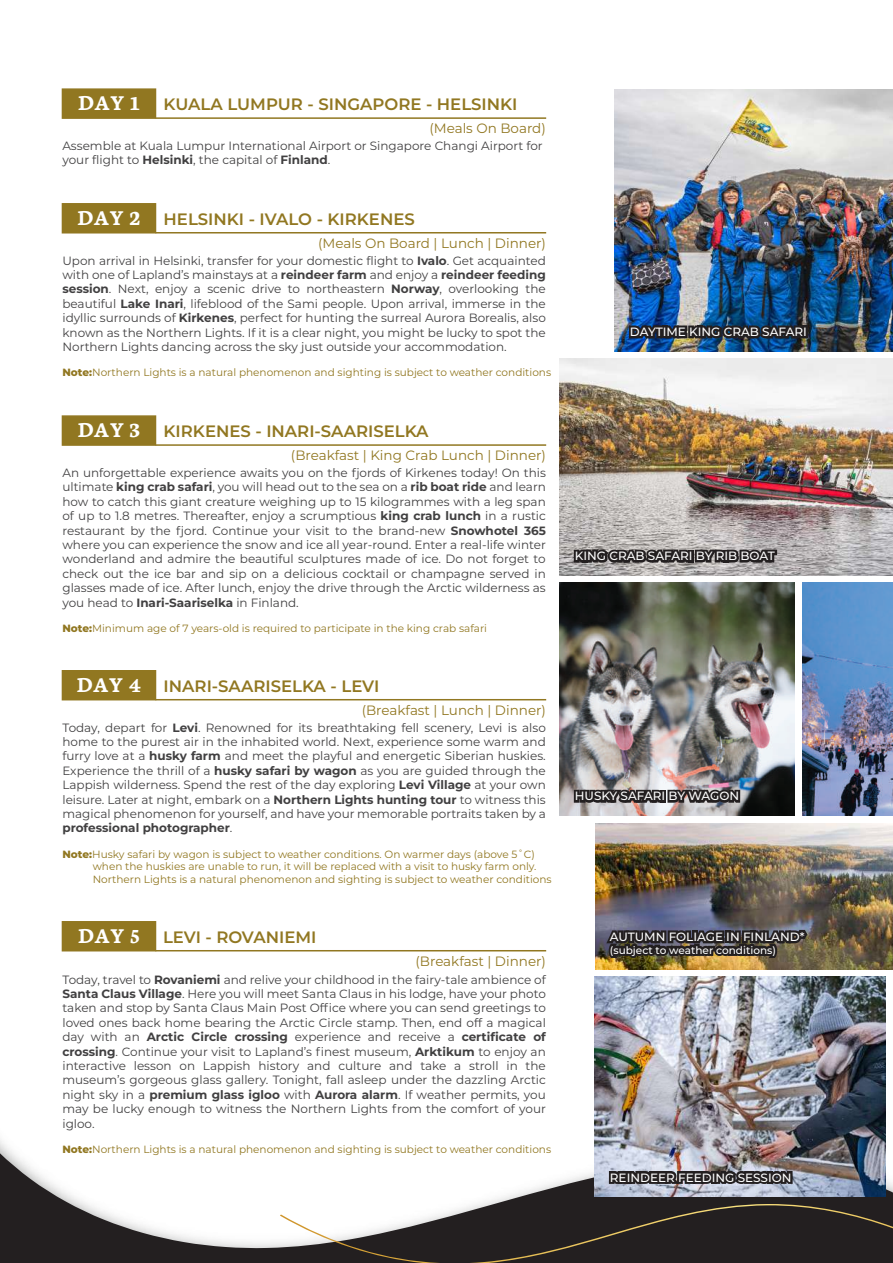
<style>
.page{position:relative;width:893px;height:1263px;background:#fff}
.page>*{position:absolute;margin:0;border:0;box-sizing:border-box;transform-origin:0 0}
.t1{font:600 16.5px "Montserrat";color:#917721}
.t2{font:13.5px "Montserrat";color:#917721}
.t3{font:12px/14.4px "Montserrat";color:#414041;text-align:justify}
.t4{font:500 12px "Montserrat";color:#fff}
.t5{font:10.5px/12.6px "Montserrat";color:#917721}
.t6{font:500 10.5px "Montserrat";color:#fff}
.s1{font-family:"Neuton";font-weight:700;font-size:22.5px;color:#fff}
.s2{font-weight:700}
.s3{font-weight:800}
</style>
<div class="page">
<svg style="left:0;top:1087px;width:893px;height:176px"></svg>
<svg style="left:280px;top:1204px;width:613px;height:59px"></svg>
<div style="left:62px;top:88px;width:94px;height:31px;background:#917721;border:2px solid #917721"></div>
<hr style="left:155px;top:117px;width:391px;height:2px;background:#917721">
<div style="left:62px;top:203px;width:94px;height:30px;background:#917721"></div>
<hr style="left:155px;top:232px;width:391px;height:1px;background:#917721">
<div style="left:62px;top:415px;width:94px;height:31px;background:#917721;border:2px solid #917721"></div>
<hr style="left:155px;top:444px;width:391px;height:2px;background:#917721">
<div style="left:62px;top:670px;width:94px;height:30px;background:#917721"></div>
<hr style="left:155px;top:699px;width:391px;height:1px;background:#917721">
<div style="left:62px;top:921px;width:94px;height:30px;background:#917721"></div>
<hr style="left:155px;top:950px;width:391px;height:1px;background:#917721">
<img style="left:802px;top:582px;width:91px;height:233px">
<img style="left:560px;top:582px;width:234px;height:233px">
<img style="left:595px;top:823px;width:298px;height:146px">
<img style="left:615px;top:90px;width:278px;height:261px">
<img style="left:560px;top:358px;width:333px;height:217px">
<img style="left:594px;top:977px;width:291px;height:220px">
<svg style="left:629px;top:325px;width:173px;height:13px"></svg>
<div style="left:802px;top:325px;width:6px;height:13px;background:#231f20"></div>
<svg style="left:574px;top:550px;width:203px;height:13px"></svg>
<img style="left:606px;top:930px;width:201px;height:28px">
<svg style="left:609px;top:1171px;width:184px;height:13px"></svg>
<svg style="left:574px;top:790px;width:166px;height:13px"></svg>
<h1 class="t1" style="left:78px;top:93px;width:441px"><span class="s1">DAY 1</span> KUALA LUMPUR - SINGAPORE - HELSINKI</h1>
<p class="t2" style="left:429px;top:119px;width:118px">(Meals On Board)</p>
<p class="t3" style="left:62px;top:138px;width:482px">Assemble at Kuala Lumpur International Airport or Singapore Changi Airport for your flight to <span class="s2">Helsinki</span>, the capital of <span class="s2">Finland</span>.</p>
<h1 class="t1" style="left:78px;top:207px;width:339px"><span class="s1">DAY 2</span> HELSINKI - IVALO - KIRKENES</h1>
<p class="t2" style="left:318px;top:234px;width:229px">(Meals On Board | Lunch | Dinner)</p>
<p class="t3" style="left:62px;top:253px;width:485px">Upon arrival in Helsinki, transfer for your domestic flight to <span class="s2">Ivalo</span>. Get acquainted with one of Lapland’s mainstays at a <span class="s2">reindeer farm</span> and enjoy a <span class="s2">reindeer feeding session</span>. Next, enjoy a scenic drive to northeastern <span class="s2">Norway</span>, overlooking the beautiful <span class="s2">Lake Inari</span>, lifeblood of the Sami people. Upon arrival, immerse in the idyllic surrounds of <span class="s2">Kirkenes</span>, perfect for hunting the surreal Aurora Borealis, also known as the Northern Lights. If it is a clear night, you might be lucky to spot the Northern Lights dancing across the sky just outside your accommodation.</p>
<p class="t5" style="left:62px;top:366px;width:490px"><span class="s3">Note:</span>Northern Lights is a natural phenomenon and sighting is subject to weather conditions</p>
<h1 class="t1" style="left:78px;top:420px;width:352px"><span class="s1">DAY 3</span> KIRKENES - INARI-SAARISELKA</h1>
<p class="t2" style="left:291px;top:446px;width:256px">(Breakfast | King Crab Lunch | Dinner)</p>
<p class="t3" style="left:62px;top:465px;width:485px">An unforgettable experience awaits you on the fjords of Kirkenes today! On this ultimate <span class="s2">king crab safari</span>, you will head out to the sea on a <span class="s2">rib boat ride</span> and learn how to catch this giant creature weighing up to 15 kilogrammes with a leg span of up to 1.8 metres. Thereafter, enjoy a scrumptious <span class="s2">king crab lunch</span> in a rustic restaurant by the fjord. Continue your visit to the brand-new <span class="s2">Snowhotel 365 </span>where you can experience the snow and ice all year-round. Enter a real-life winter wonderland and admire the beautiful sculptures made of ice. Do not forget to check out the ice bar and sip on a delicious cocktail or champagne served in glasses made of ice. After lunch, enjoy the drive through the Arctic wilderness as you head to <span class="s2">Inari-Saariselka</span> in Finland.</p>
<p class="t5" style="left:62px;top:621px;width:426px"><span class="s3">Note:</span>Minimum age of 7 years-old is required to participate in the king crab safari</p>
<h1 class="t1" style="left:77px;top:674px;width:304px"><span class="s1">DAY 4</span> INARI-SAARISELKA - LEVI</h1>
<p class="t2" style="left:362px;top:701px;width:186px">(Breakfast | Lunch | Dinner)</p>
<p class="t3" style="left:62px;top:720px;width:485px">Today, depart for <span class="s2">Levi</span>. Renowned for its breathtaking fell scenery, Levi is also home to the purest air in the inhabited world. Next, experience some warm and furry love at a <span class="s2">husky farm</span> and meet the playful and energetic Siberian huskies.<br>Experience the thrill of a <span class="s2">husky safari by wagon</span> as you are guided through the Lappish wilderness. Spend the rest of the day exploring <span class="s2">Levi Village</span> at your own leisure. Later at night, embark on a <span class="s2">Northern Lights hunting tour</span> to witness this magical phenomenon for yourself, and have your memorable portraits taken by a <span class="s2">professional photographer</span>.</p>
<p class="t5" style="left:93px;top:847px;width:461px;text-indent:-30px"><span class="s3">Note:</span>Husky safari by wagon is subject to weather conditions. On warmer days (above 5˚C) when the huskies are unable to run, it will be replaced with a visit to husky farm only.<br>Northern Lights is a natural phenomenon and sighting is subject to weather conditions</p>
<h1 class="t1" style="left:78px;top:925px;width:240px"><span class="s1">DAY 5</span> LEVI - ROVANIEMI</h1>
<p class="t3" style="left:62px;top:972px;width:485px">Today, travel to <span class="s2">Rovaniemi</span> and relive your childhood in the fairy-tale ambience of <span class="s2">Santa Claus Village</span>. Here you will meet Santa Claus in his lodge, have your photo taken and stop by Santa Claus Main Post Office where you can send greetings to loved ones back home bearing the Arctic Circle stamp. Then, end off a magical day with an <span class="s2">Arctic Circle crossing</span> experience and receive a <span class="s2">certificate of crossing</span>. Continue your visit to Lapland’s finest museum, <span class="s2">Arktikum</span> to enjoy an interactive lesson on Lappish history and culture and take a stroll in the museum’s gorgeous glass gallery. Tonight, fall asleep under the dazzling Arctic night sky in a <span class="s2">premium glass igloo</span> with <span class="s2">Aurora alarm</span>. If weather permits, you may be lucky enough to witness the Northern Lights from the comfort of your igloo.</p>
<p class="t5" style="left:62px;top:1142px;width:490px"><span class="s3">Note:</span>Northern Lights is a natural phenomenon and sighting is subject to weather conditions</p>
<p class="t2" style="left:415px;top:952px;width:132px">(Breakfast | Dinner)</p>
<p class="t4" style="left:630px;top:323px;width:179px">DAYTIME KING CRAB SAFARI</p>
<p class="t4" style="left:575px;top:548px;width:202px">KING CRAB SAFARI BY RIB BOAT</p>
<p class="t4" style="left:575px;top:788px;width:166px">HUSKY SAFARI BY WAGON</p>
<p class="t4" style="left:610px;top:928px;width:196px">AUTUMN FOLIAGE IN FINLAND*</p>
<p class="t6" style="left:610px;top:942px;width:168px">(subject to weather conditions)</p>
<p class="t4" style="left:610px;top:1169px;width:183px">REINDEER FEEDING SESSION</p>
</div>
